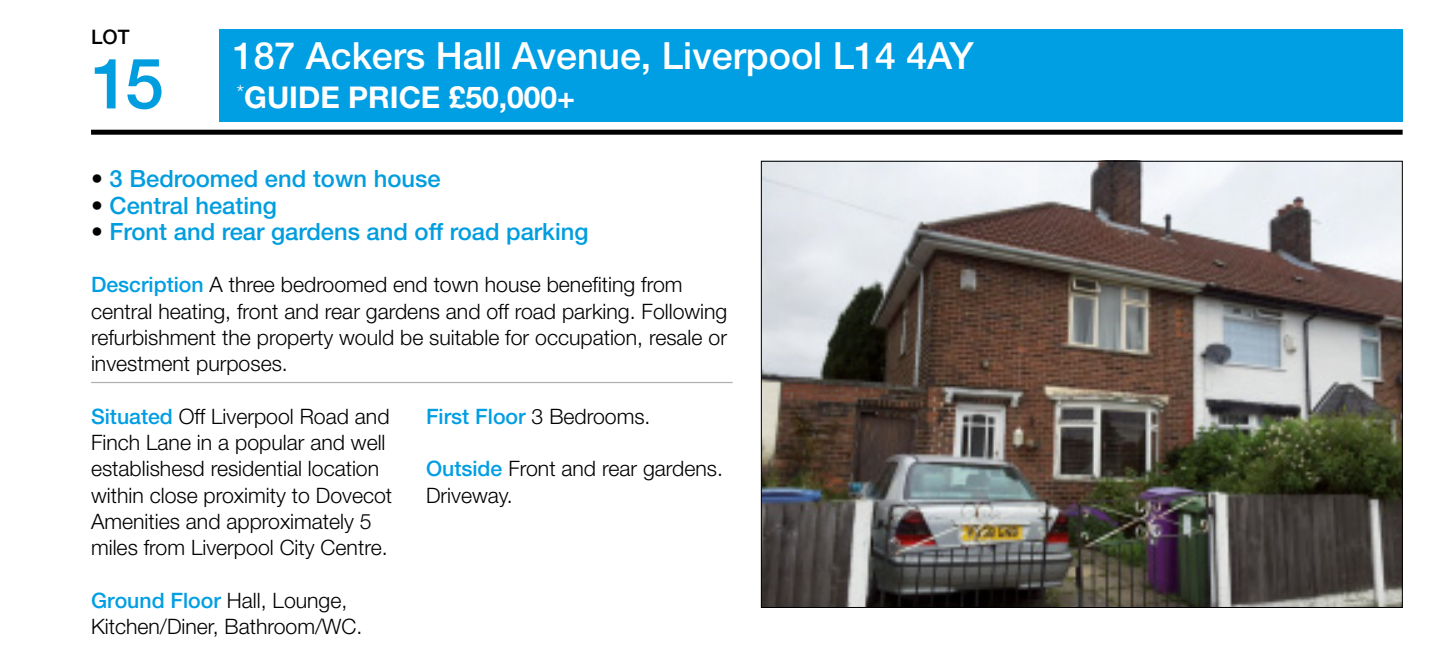
<style>
.page{position:relative;width:1445px;height:651px;background:#fff}
.page>*{position:absolute;margin:0;border:0;box-sizing:border-box;transform-origin:0 0}
.t1{font:500 70px "Helvetica Neue LT Std";color:#009ddf}
.t2{font:500 37.5px "Helvetica Neue LT Std";color:#fff}
.t3{font:700 30px "Helvetica Neue LT Std";color:#fff}
.t4{font:500 23.75px "Helvetica Neue LT Std";color:#009ddf}
.t5{font:300 21.25px/26.2px "Helvetica Neue LT Std";color:#000}
.t6{font:500 21.25px "Helvetica Neue LT Std";color:#009ee3}
.t7{font:500 20px "Helvetica Neue LT Std";color:#000}
.s1{color:#000}
.s2{font-weight:500;color:#009ee3}
.s3{font-weight:300;color:#000}
</style>
<div class="page">
<div style="left:219px;top:30px;width:1183px;height:92px;background:#009ee3"></div>
<div style="left:91px;top:130px;width:1311px;height:5px;background:#000"></div>
<hr style="left:91px;top:381px;width:641px;height:2px;background:#b1b1b3">
<img style="left:763px;top:163px;width:637px;height:442px">
<p class="t7" style="left:91px;top:29px;width:40px">LOT</p>
<h1 class="t1" style="left:91px;top:58px;width:74px">15</h1>
<h2 class="t2" style="left:233px;top:42px;width:742px">187 Ackers Hall Avenue, Liverpool L14 4AY</h2>
<h3 class="t3" style="left:236px;top:80px;width:340px"><sup>*</sup>GUIDE PRICE £50,000+</h3>
<p class="t4" style="left:91px;top:170px;width:351px"><span class="s1">•</span> 3 Bedroomed end town house</p>
<p class="t4" style="left:91px;top:196px;width:187px"><span class="s1">•</span> Central heating</p>
<p class="t4" style="left:91px;top:222px;width:499px"><span class="s1">•</span> Front and rear gardens and off road parking</p>
<p class="t5" style="left:91px;top:273px;width:638px"><span class="s2">Description</span> A three bedroomed end town house benefiting from central heating, front and rear gardens and off road parking. Following refurbishment the property would be suitable for occupation, resale or investment purposes.</p>
<p class="t5" style="left:91px;top:405px;width:303px"><span class="s2">Situated</span> Off Liverpool Road and Finch Lane in a popular and well establishesd residential location within close proximity to Dovecot Amenities and approximately 5 miles from Liverpool City Centre.</p>
<p class="t5" style="left:91px;top:588px;width:273px"><span class="s2">Ground Floor</span> Hall, Lounge,<br>Kitchen/Diner, Bathroom/WC.</p>
<p class="t6" style="left:426px;top:408px;width:226px">First Floor <span class="s3">3 Bedrooms.</span></p>
<p class="t5" style="left:426px;top:457px;width:298px"><span class="s2">Outside</span> Front and rear gardens.<br>Driveway.</p>
</div>
